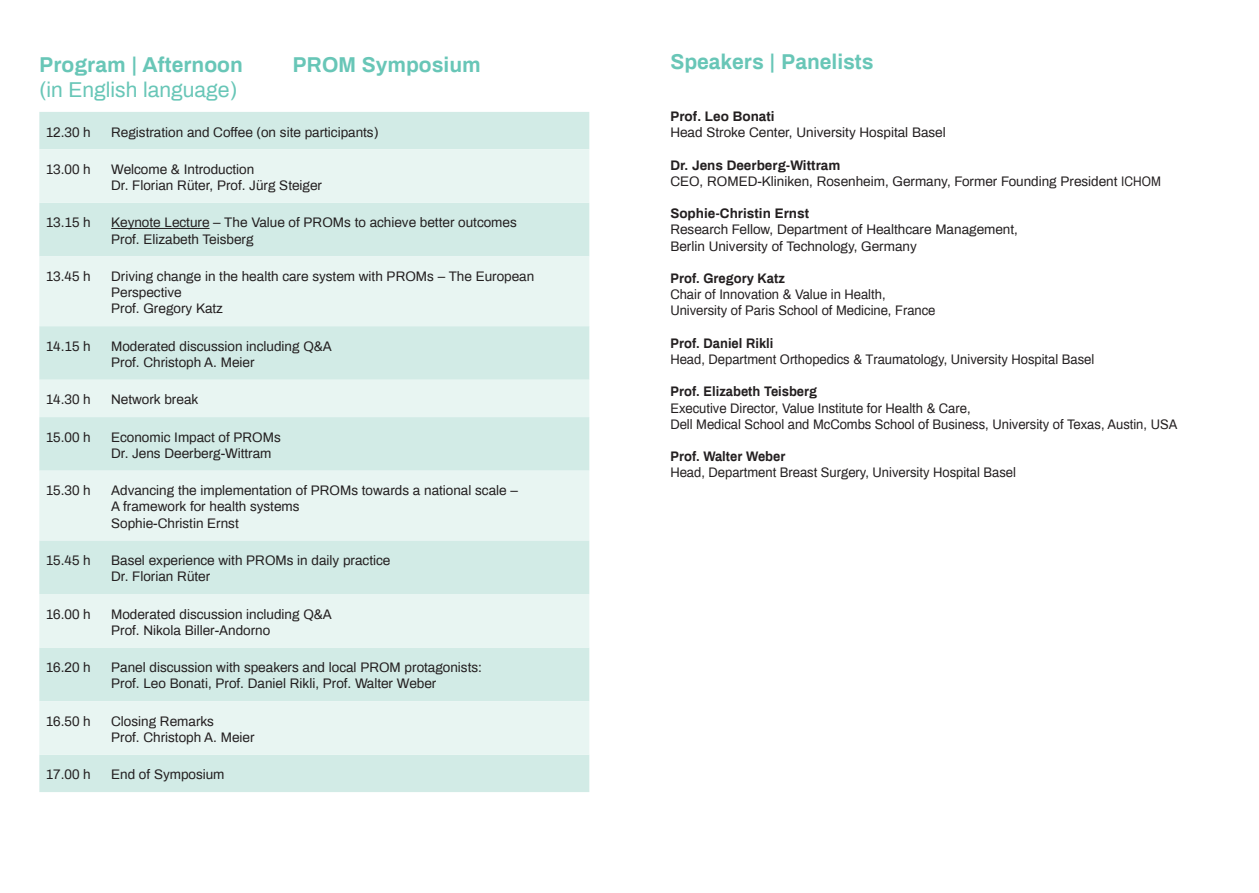
<style>
.page{position:relative;width:1259px;height:893px;background:#fff}
.page>*{position:absolute;margin:0;border:0;box-sizing:border-box;transform-origin:0 0}
.t1{font:700 21px "Archivo";color:#68c6b7}
.t2{font:21px "Archivo";color:#68c6b7}
.t3{font:13.5px "Archivo";color:#231f20}
.t4{font:13.5px "Archivo";color:#231f20;scale:.96 1}
.t5{font:700 13.5px "Archivo";color:#231f20;scale:.96 1}
.t6{font:700 13.5px "Archivo";color:#231f20}
</style>
<div class="page">
<div style="left:39px;top:112px;width:550px;height:680px;background:#d2ebe6"></div>
<svg style="left:39px;top:149px;width:550px;height:606px;background:#def0ec"></svg>
<hr style="left:111px;top:228px;width:98px;height:1px;background:#231f20">
<p class="t1" style="left:39px;top:49px;width:205px">Program | Afternoon</p>
<p class="t1" style="left:293px;top:49px;width:189px">PROM Symposium</p>
<p class="t2" style="left:39px;top:75px;width:199px">(in English language)</p>
<p class="t3" style="left:46px;top:122px;width:47px">12.30 h</p>
<p class="t3" style="left:111px;top:122px;width:268px">Registration and Coffee (on site participants)</p>
<p class="t3" style="left:46px;top:159px;width:47px">13.00 h</p>
<p class="t3" style="left:111px;top:159px;width:145px">Welcome &amp; Introduction</p>
<p class="t3" style="left:111px;top:175px;width:212px">Dr. Florian Rüter, Prof. Jürg Steiger</p>
<p class="t3" style="left:46px;top:213px;width:47px">13.15 h</p>
<p class="t3" style="left:111px;top:213px;width:407px">Keynote Lecture – The Value of PROMs to achieve better outcomes</p>
<p class="t3" style="left:111px;top:229px;width:144px">Prof. Elizabeth Teisberg</p>
<p class="t3" style="left:46px;top:266px;width:47px">13.45 h</p>
<p class="t3" style="left:111px;top:266px;width:424px">Driving change in the health care system with PROMs – The European</p>
<p class="t3" style="left:111px;top:283px;width:72px">Perspective</p>
<p class="t3" style="left:111px;top:299px;width:113px">Prof. Gregory Katz</p>
<p class="t3" style="left:46px;top:336px;width:47px">14.15 h</p>
<p class="t3" style="left:111px;top:336px;width:222px">Moderated discussion including Q&amp;A</p>
<p class="t3" style="left:111px;top:352px;width:145px">Prof. Christoph A. Meier</p>
<p class="t3" style="left:46px;top:390px;width:47px">14.30 h</p>
<p class="t3" style="left:111px;top:390px;width:89px">Network break</p>
<p class="t3" style="left:46px;top:427px;width:47px">15.00 h</p>
<p class="t3" style="left:111px;top:427px;width:171px">Economic Impact of PROMs</p>
<p class="t3" style="left:111px;top:443px;width:162px">Dr. Jens Deerberg-Wittram</p>
<p class="t3" style="left:46px;top:481px;width:47px">15.30 h</p>
<p class="t3" style="left:111px;top:481px;width:408px">Advancing the implementation of PROMs towards a national scale –</p>
<p class="t3" style="left:111px;top:497px;width:190px">A framework for health systems</p>
<p class="t3" style="left:111px;top:513px;width:129px">Sophie-Christin Ernst</p>
<p class="t3" style="left:46px;top:550px;width:47px">15.45 h</p>
<p class="t3" style="left:111px;top:550px;width:281px">Basel experience with PROMs in daily practice</p>
<p class="t3" style="left:111px;top:567px;width:101px">Dr. Florian Rüter</p>
<p class="t3" style="left:46px;top:604px;width:47px">16.00 h</p>
<p class="t3" style="left:111px;top:604px;width:222px">Moderated discussion including Q&amp;A</p>
<p class="t3" style="left:111px;top:620px;width:161px">Prof. Nikola Biller-Andorno</p>
<p class="t3" style="left:46px;top:658px;width:47px">16.20 h</p>
<p class="t3" style="left:111px;top:658px;width:372px">Panel discussion with speakers and local PROM protagonists:</p>
<p class="t3" style="left:111px;top:674px;width:327px">Prof. Leo Bonati, Prof. Daniel Rikli, Prof. Walter Weber</p>
<p class="t3" style="left:46px;top:711px;width:47px">16.50 h</p>
<p class="t3" style="left:111px;top:711px;width:104px">Closing Remarks</p>
<p class="t3" style="left:111px;top:727px;width:145px">Prof. Christoph A. Meier</p>
<p class="t3" style="left:46px;top:765px;width:47px">17.00 h</p>
<p class="t3" style="left:111px;top:765px;width:115px">End of Symposium</p>
<p class="t1" style="left:670px;top:46px;width:205px">Speakers | Panelists</p>
<p class="t6" style="left:670px;top:106px;width:106px">Prof. Leo Bonati</p>
<p class="t3" style="left:670px;top:123px;width:277px">Head Stroke Center, University Hospital Basel</p>
<p class="t6" style="left:670px;top:155px;width:172px">Dr. Jens Deerberg-Wittram</p>
<p class="t3" style="left:670px;top:171px;width:492px">CEO, ROMED-Kliniken, Rosenheim, Germany, Former Founding President ICHOM</p>
<p class="t6" style="left:670px;top:204px;width:140px">Sophie-Christin Ernst</p>
<p class="t3" style="left:670px;top:220px;width:349px">Research Fellow, Department of Healthcare Management,</p>
<p class="t3" style="left:670px;top:236px;width:248px">Berlin University of Technology, Germany</p>
<p class="t5" style="left:670px;top:268px;width:121px">Prof. Gregory Katz</p>
<p class="t4" style="left:670px;top:285px;width:226px">Chair of Innovation &amp; Value in Health,</p>
<p class="t4" style="left:670px;top:301px;width:278px">University of Paris School of Medicine, France</p>
<p class="t5" style="left:670px;top:333px;width:109px">Prof. Daniel Rikli</p>
<p class="t4" style="left:670px;top:349px;width:443px">Head, Department Orthopedics &amp; Traumatology, University Hospital Basel</p>
<p class="t5" style="left:670px;top:382px;width:154px">Prof. Elizabeth Teisberg</p>
<p class="t4" style="left:670px;top:398px;width:314px">Executive Director, Value Institute for Health &amp; Care,</p>
<p class="t4" style="left:670px;top:414px;width:529px">Dell Medical School and McCombs School of Business, University of Texas, Austin, USA</p>
<p class="t5" style="left:670px;top:447px;width:121px">Prof. Walter Weber</p>
<p class="t4" style="left:670px;top:463px;width:361px">Head, Department Breast Surgery, University Hospital Basel</p>
</div>
